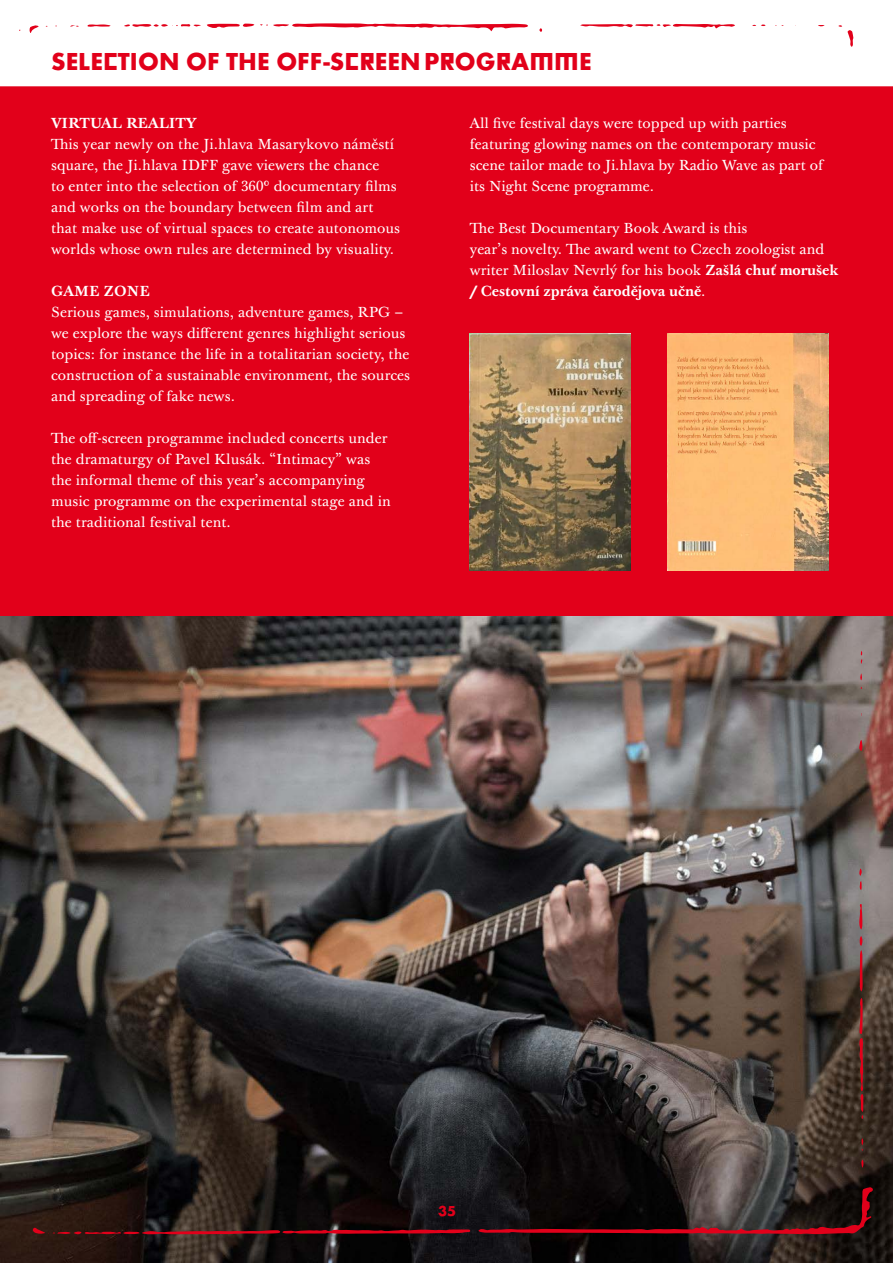
<style>
.page{position:relative;width:893px;height:1263px;background:#fff}
.page>*{position:absolute;margin:0;border:0;box-sizing:border-box;transform-origin:0 0}
.nadpis17{font:700 25.5px "Futiglau Odstupnovana";letter-spacing:.005em;color:#e2001a}
.t1{font:700 15px "Futiglau Odstupnovana";color:#e2001a}
.t2{font:14.25px/21px "Baskerville Ten Pro";letter-spacing:.005em;color:#fff}
.t3{font:700 14.25px "Baskerville Ten Pro";color:#fff}
.s1{font-weight:700}
</style>
<div class="page">
<img style="left:0;top:616px;width:893px;height:647px">
<div style="left:1px;top:86px;width:892px;height:530px;background:#e2001a"></div>
<img style="left:0;top:0;width:1px;height:617px">
<svg style="left:88px;top:24px;width:23px;height:3px"></svg>
<svg style="left:29px;top:25px;width:10px;height:8px"></svg>
<svg style="left:207px;top:24px;width:47px;height:4px"></svg>
<svg style="left:580px;top:24px;width:155px;height:4px"></svg>
<svg style="left:838px;top:25px;width:15px;height:22px"></svg>
<svg style="left:752px;top:24px;width:14px;height:2px"></svg>
<svg style="left:260px;top:23px;width:268px;height:8px"></svg>
<svg style="left:70px;top:25px;width:9px;height:2px"></svg>
<svg style="left:124px;top:24px;width:77px;height:3px"></svg>
<svg style="left:478px;top:1187px;width:395px;height:47px;background:#32191b"></svg>
<svg style="left:859px;top:904px;width:3px;height:25px"></svg>
<svg style="left:859px;top:740px;width:4px;height:11px"></svg>
<svg style="left:859px;top:936px;width:4px;height:55px"></svg>
<svg style="left:861px;top:1159px;width:3px;height:9px"></svg>
<svg style="left:859px;top:868px;width:3px;height:22px"></svg>
<svg style="left:859px;top:673px;width:4px;height:7px"></svg>
<svg style="left:860px;top:651px;width:3px;height:13px"></svg>
<svg style="left:859px;top:998px;width:4px;height:121px"></svg>
<svg style="left:860px;top:370px;width:4px;height:15px"></svg>
<svg style="left:861px;top:1138px;width:3px;height:13px"></svg>
<svg style="left:860px;top:474px;width:4px;height:15px"></svg>
<svg style="left:33px;top:1227px;width:437px;height:8px;background:#5d1016"></svg>
<img style="left:470px;top:334px;width:161px;height:236px">
<img style="left:668px;top:334px;width:160px;height:236px">
<svg style="left:0;top:520px;width:1px;height:97px"></svg>
<p class="nadpis17" style="left:51px;top:46px;width:542px">SELECTION OF THE OFF-SCREEN PROGRAMME</p>
<p class="t3" style="left:51px;top:114px;width:147px">VIRTUAL REALITY</p>
<p class="t2" style="left:51px;top:134px;width:351px">This year newly on the Ji.hlava Masarykovo náměstí square, the Ji.hlava IDFF gave viewers the chance<br>to enter into the selection of 360° documentary films and works on the boundary between film and art that make use of virtual spaces to create autonomous worlds whose own rules are determined by visuality.</p>
<p class="t3" style="left:51px;top:282px;width:100px">GAME ZONE</p>
<p class="t2" style="left:51px;top:302px;width:361px">Serious games, simulations, adventure games, RPG – we explore the ways different genres highlight serious topics: for instance the life in a totalitarian society, the construction of a sustainable environment, the sources and spreading of fake news.</p>
<p class="t2" style="left:51px;top:428px;width:341px">The off-screen programme included concerts under the dramaturgy of Pavel Klusák. “Intimacy” was the informal theme of this year’s accompanying music programme on the experimental stage and in the traditional festival tent.</p>
<p class="t2" style="left:470px;top:113px;width:355px">All five festival days were topped up with parties featuring glowing names on the contemporary music scene tailor made to Ji.hlava by Radio Wave as part of its Night Scene programme.</p>
<p class="t2" style="left:470px;top:218px;width:370px">The Best Documentary Book Award is this<br>year’s novelty. The award went to Czech zoologist and writer Miloslav Nevrlý for his book <span class="s1">Zašlá chuť morušek / Cestovní zpráva čarodějova učně</span>.</p>
<p class="t1" style="left:438px;top:1202px;width:19px">35</p>
</div>
